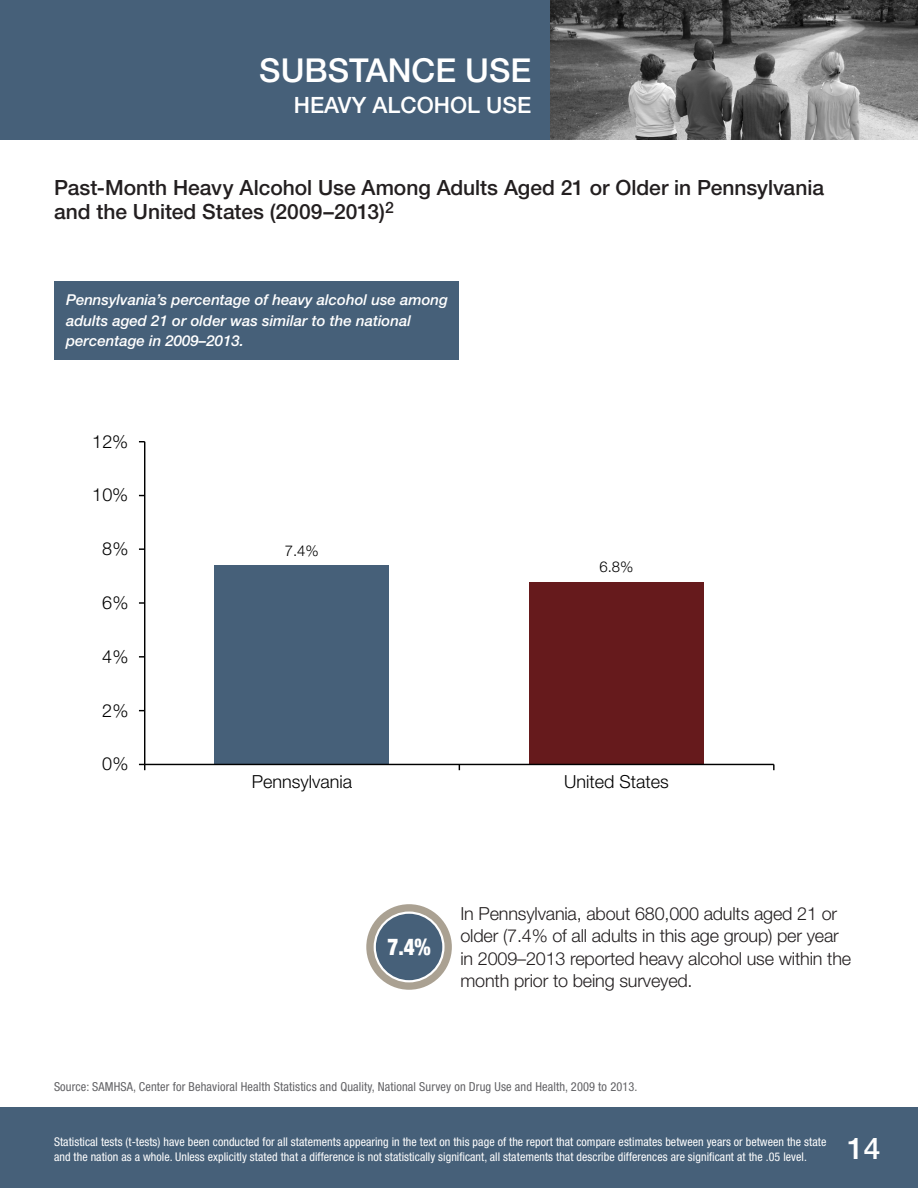
<style>
.page{position:relative;width:918px;height:1188px;background:#fff}
.page>*{position:absolute;margin:0;border:0;box-sizing:border-box;transform-origin:0 0}
.t1{font:500 33px "Helvetica Neue LT Std";color:#fff}
.t2{font:500 30px "Helvetica Neue LT Std";color:#fff}
.t3{font:900 condensed 23.25px "Helvetica Neue LT Std";color:#fff;scale:.9 1}
.t4{font:500 22.5px "Helvetica Neue LT Std";color:#fff}
.figure_title{font:500 21px/24px "Helvetica Neue LT Std";color:#231f20}
.highlight_text{font:300 18px/22.5px "Helvetica Neue LT Std";letter-spacing:-.01em;color:#231f20}
.t5{font:300 18px "Helvetica Neue LT Std";color:#000}
.box_text{font:italic 500 15px/20.2px "Helvetica Neue LT Std";color:#fff}
.t6{font:300 15px "Helvetica Neue LT Std";color:#000}
.section_header_-_lef{font:condensed 12.3px "Helvetica Neue LT Std";letter-spacing:.01em;color:#636366}
.section_header_-_lef-2{font:condensed 12px/15px "Helvetica Neue LT Std";letter-spacing:.005em;color:#fff}
.s1{font-size:18.6px}
</style>
<div class="page">
<div style="left:0;top:0;width:551px;height:140px;background:#466079"></div>
<img style="left:551px;top:0;width:367px;height:140px">
<div style="left:0;top:1107px;width:918px;height:81px;background:#466079"></div>
<div style="left:54px;top:281px;width:405px;height:78px;background:#466079"></div>
<div style="left:529px;top:582px;width:175px;height:182px;background:#661a1c"></div>
<div style="left:215px;top:565px;width:174px;height:199px;background:#466079"></div>
<hr style="left:144px;top:442px;width:1px;height:322px;background:#000">
<hr style="left:145px;top:764px;width:629px;height:1px;background:#000">
<svg style="left:139px;top:764px;width:6px;height:6px"></svg>
<svg style="left:773px;top:764px;width:2px;height:6px"></svg>
<svg style="left:366px;top:904px;width:86px;height:86px"></svg>
<svg style="left:374px;top:912px;width:71px;height:70px"></svg>
<div style="left:376px;top:914px;width:66px;height:66px;background:#466079;border-radius:50%"></div>
<h1 class="t1" style="left:259px;top:50px;width:273px">SUBSTANCE USE</h1>
<h1 class="t4" style="left:294px;top:92px;width:239px">HEAVY ALCOHOL USE</h1>
<p class="figure_title" style="left:54px;top:175px;width:772px">Past-Month Heavy Alcohol Use Among Adults Aged 21 or Older in Pennsylvania and the United States (2009–2013)<sup>2</sup></p>
<p class="box_text" style="left:66px;top:290px;width:384px">Pennsylvania’s percentage of heavy alcohol use among adults aged 21 or older was similar to the national percentage in 2009–2013.</p>
<p class="t5" style="left:92px;top:430px;width:37px">12%</p>
<p class="t5" style="left:92px;top:484px;width:37px">10%</p>
<p class="t5" style="left:102px;top:538px;width:28px">8%</p>
<p class="t5" style="left:102px;top:592px;width:28px">6%</p>
<p class="t5" style="left:102px;top:645px;width:28px">4%</p>
<p class="t5" style="left:102px;top:699px;width:28px">2%</p>
<p class="t5" style="left:102px;top:753px;width:28px">0%</p>
<p class="t6" style="left:285px;top:541px;width:35px">7.4%</p>
<p class="t6" style="left:599px;top:557px;width:35px">6.8%</p>
<p class="t5" style="left:252px;top:771px;width:102px">Pennsylvania</p>
<p class="t5" style="left:564px;top:771px;width:106px">United States</p>
<h3 class="t3" style="left:387px;top:932px;width:50px">7<span class="s1">.</span>4%</h3>
<p class="highlight_text" style="left:460px;top:902px;width:392px">In Pennsylvania, about 680,000 adults aged 21 or older (7.4% of all adults in this age group) per year in 2009–2013 reported heavy alcohol use within the month prior to being surveyed.</p>
<h1 class="section_header_-_lef" style="left:54px;top:1079px;width:585px">Source: SAMHSA, Center for Behavioral Health Statistics and Quality, National Survey on Drug Use and Health, 2009 to 2013.</h1>
<h1 class="section_header_-_lef-2" style="left:54px;top:1134px;width:774px">Statistical tests (t-tests) have been conducted for all statements appearing in the text on this page of the report that compare estimates between years or between the state and the nation as a whole. Unless explicitly stated that a difference is not statistically significant, all statements that describe differences are significant at the .05 level.</h1>
<h2 class="t2" style="left:847px;top:1130px;width:35px">14</h2>
</div>
